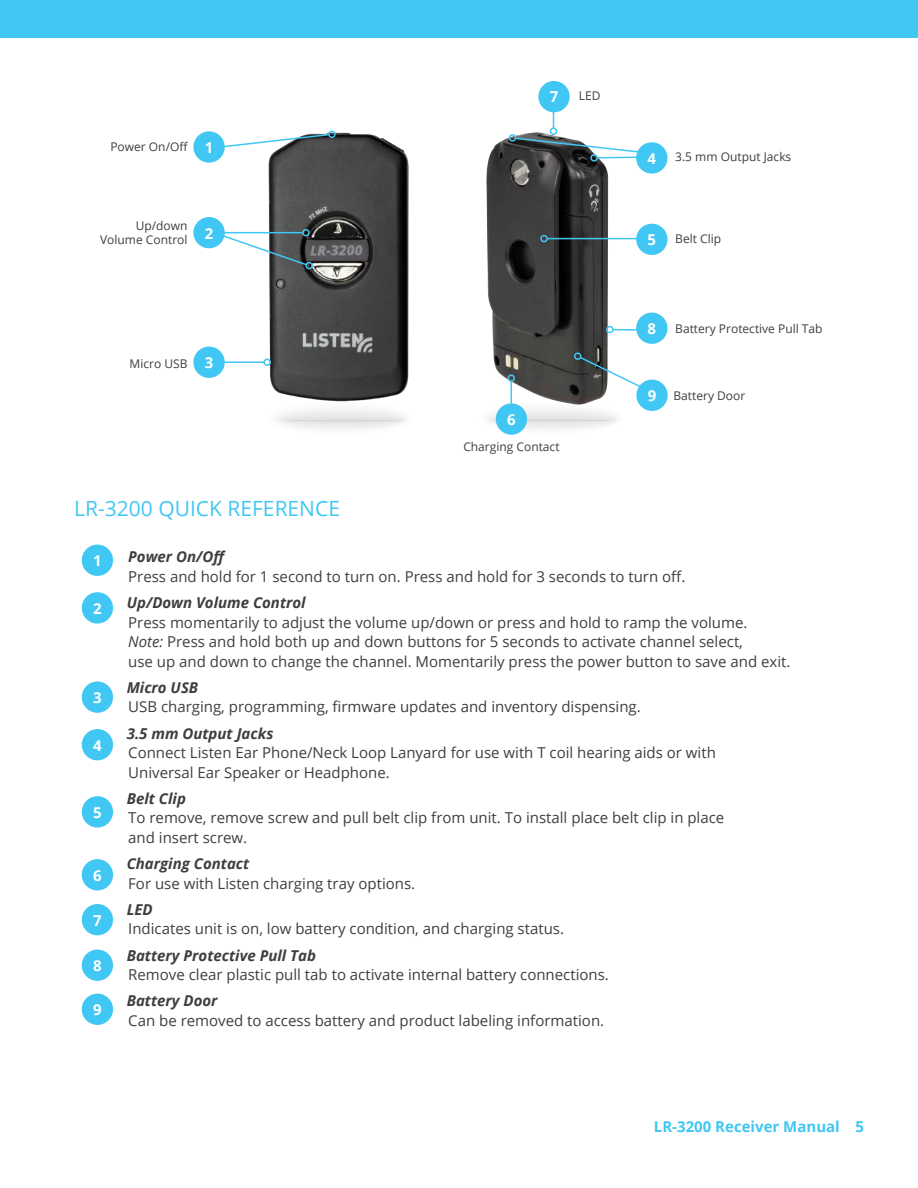
<style>
.page{position:relative;width:918px;height:1188px;background:#fff}
.page>*{position:absolute;margin:0;border:0;box-sizing:border-box;transform-origin:0 0}
.t1{font:21px "Open Sans";color:#40c7f4}
.t2{font:15px/19.5px "Open Sans";color:#3e3e3f}
.t3{font:italic 700 15px "Open Sans";color:#3e3e3f}
.t4{font:700 15px "Open Sans";color:#40c7f4}
.t5{font:700 15px "Open Sans";color:#fff}
.t6{font:12px/14.4px "Open Sans";color:#3e3e3f}
.s1{font-weight:700;font-size:15px;color:#fff}
.s2{font-style:italic}
</style>
<div class="page">
<div style="left:0;top:0;width:918px;height:37px;background:#40c7f4"></div>
<div style="left:82px;top:545px;width:31px;height:31px;background:#40c7f4;border-radius:50%"></div>
<div style="left:82px;top:592px;width:31px;height:32px;background:#40c7f4;border-radius:50%"></div>
<div style="left:82px;top:681px;width:31px;height:32px;background:#40c7f4;border-radius:50%"></div>
<div style="left:82px;top:729px;width:31px;height:31px;background:#40c7f4;border-radius:50%"></div>
<div style="left:82px;top:796px;width:31px;height:32px;background:#40c7f4;border-radius:50%"></div>
<div style="left:82px;top:859px;width:31px;height:31px;background:#40c7f4;border-radius:50%"></div>
<div style="left:82px;top:904px;width:31px;height:31px;background:#40c7f4;border-radius:50%"></div>
<div style="left:82px;top:994px;width:31px;height:31px;background:#40c7f4;border-radius:50%"></div>
<div style="left:82px;top:950px;width:31px;height:31px;background:#40c7f4;border-radius:50%"></div>
<svg style="left:277px;top:412px;width:129px;height:17px"></svg>
<div style="left:286px;top:418px;width:114px;height:5px;background:#e5e5e5;border-radius:50%"></div>
<hr style="left:286px;top:419px;width:114px;height:3px;background:#3d3b3b;border-radius:50%">
<hr style="left:287px;top:419px;width:113px;height:3px;background:#323332;border-radius:50%">
<img style="left:254px;top:132px;width:155px;height:280px">
<svg style="left:219px;top:233px;width:89px;height:34px"></svg>
<div style="left:305px;top:262px;width:8px;height:7px;border:2px solid #40c7f4;border-radius:50%"></div>
<div style="left:193px;top:217px;width:32px;height:31px;background:#40c7f4;border-radius:50%"></div>
<div style="left:193px;top:347px;width:32px;height:31px;background:#40c7f4;border-radius:50%"></div>
<hr style="left:213px;top:362px;width:51px;height:1px;background:#40c7f4">
<div style="left:263px;top:358px;width:8px;height:8px;border:2px solid #40c7f4;border-radius:50%"></div>
<hr style="left:221px;top:232px;width:82px;height:1px;background:#40c7f4">
<div style="left:302px;top:229px;width:8px;height:7px;border:2px solid #40c7f4;border-radius:50%"></div>
<img style="left:486px;top:118px;width:141px;height:233px">
<div style="left:636px;top:224px;width:31px;height:31px;background:#40c7f4;border-radius:50%"></div>
<div style="left:636px;top:380px;width:32px;height:31px;background:#40c7f4;border-radius:50%"></div>
<div style="left:636px;top:313px;width:31px;height:31px;background:#40c7f4;border-radius:50%"></div>
<div style="left:590px;top:154px;width:8px;height:8px;border:2px solid #40c7f4;border-radius:50%"></div>
<hr style="left:547px;top:238px;width:97px;height:1px;background:#40c7f4">
<div style="left:540px;top:235px;width:8px;height:7px;border:2px solid #40c7f4;border-radius:50%"></div>
<svg style="left:553px;top:112px;width:1px;height:16px"></svg>
<div style="left:550px;top:128px;width:7px;height:7px;border:2px solid #40c7f4;border-radius:50%"></div>
<hr style="left:613px;top:329px;width:29px;height:2px;background:#40c7f4">
<svg style="left:605px;top:325px;width:10px;height:10px"></svg>
<svg style="left:488px;top:351px;width:159px;height:84px"></svg>
<div style="left:636px;top:142px;width:31px;height:32px;background:#40c7f4;border-radius:50%"></div>
<svg style="left:514px;top:137px;width:130px;height:22px"></svg>
<div style="left:509px;top:134px;width:7px;height:8px;border:2px solid #40c7f4;border-radius:50%"></div>
<div style="left:193px;top:131px;width:32px;height:32px;background:#40c7f4;border-radius:50%"></div>
<svg style="left:220px;top:133px;width:111px;height:15px"></svg>
<div style="left:328px;top:130px;width:8px;height:8px;border:2px solid #40c7f4;border-radius:50%"></div>
<div style="left:538px;top:81px;width:32px;height:31px;background:#40c7f4;border-radius:50%"></div>
<p class="t6" style="left:110px;top:140px;width:104px">Power On/Off <span class="s1">1</span></p>
<p class="t6" style="left:100px;top:218px;width:115px;text-indent:36px">Up/down<br>Volume Control <sup>2</sup></p>
<p class="t6" style="left:130px;top:356px;width:85px">Micro USB <span class="s1">3</span></p>
<p class="t5" style="left:550px;top:86px;width:10px">7</p>
<p class="t6" style="left:579px;top:88px;width:23px">LED</p>
<p class="t5" style="left:507px;top:409px;width:10px">6</p>
<p class="t6" style="left:463px;top:439px;width:98px">Charging Contact</p>
<p class="t5" style="left:648px;top:148px;width:10px">4</p>
<p class="t6" style="left:675px;top:149px;width:118px">3.5 mm Output Jacks</p>
<p class="t5" style="left:648px;top:229px;width:10px">5</p>
<p class="t6" style="left:675px;top:231px;width:47px">Belt Clip</p>
<p class="t5" style="left:648px;top:318px;width:10px">8</p>
<p class="t6" style="left:675px;top:321px;width:149px">Battery Protective Pull Tab</p>
<p class="t5" style="left:648px;top:385px;width:10px">9</p>
<p class="t6" style="left:673px;top:388px;width:73px">Battery Door</p>
<h1 class="t1" style="left:74px;top:494px;width:267px">LR-3200 QUICK REFERENCE</h1>
<p class="t3" style="left:128px;top:546px;width:101px">Power On/Off</p>
<p class="t2" style="left:128px;top:566px;width:559px">Press and hold for 1 second to turn on. Press and hold for 3 seconds to turn off.</p>
<p class="t3" style="left:127px;top:592px;width:180px">Up/Down Volume Control</p>
<p class="t2" style="left:128px;top:612px;width:664px">Press momentarily to adjust the volume up/down or press and hold to ramp the volume.<br><span class="s2">Note:</span> Press and hold both up and down buttons for 5 seconds to activate channel select,<br>use up and down to change the channel. Momentarily press the power button to save and exit.</p>
<p class="t3" style="left:127px;top:677px;width:73px">Micro USB</p>
<p class="t2" style="left:128px;top:697px;width:514px">USB charging, programming, firmware updates and inventory dispensing.</p>
<p class="t3" style="left:127px;top:723px;width:148px">3.5 mm Output Jacks</p>
<p class="t2" style="left:128px;top:742px;width:589px">Connect Listen Ear Phone/Neck Loop Lanyard for use with T coil hearing aids or with<br>Universal Ear Speaker or Headphone.</p>
<p class="t3" style="left:127px;top:788px;width:61px">Belt Clip</p>
<p class="t2" style="left:128px;top:808px;width:598px">To remove, remove screw and pull belt clip from unit. To install place belt clip in place and insert screw.</p>
<p class="t3" style="left:127px;top:853px;width:124px">Charging Contact</p>
<p class="t2" style="left:128px;top:873px;width:289px">For use with Listen charging tray options.</p>
<p class="t3" style="left:127px;top:899px;width:28px">LED</p>
<p class="t2" style="left:128px;top:919px;width:437px">Indicates unit is on, low battery condition, and charging status.</p>
<p class="t3" style="left:127px;top:945px;width:191px">Battery Protective Pull Tab</p>
<p class="t2" style="left:128px;top:964px;width:482px">Remove clear plastic pull tab to activate internal battery connections.</p>
<p class="t3" style="left:127px;top:990px;width:92px">Battery Door</p>
<p class="t2" style="left:128px;top:1010px;width:477px">Can be removed to access battery and product labeling information.</p>
<p class="t5" style="left:93px;top:550px;width:10px">1</p>
<p class="t5" style="left:93px;top:598px;width:10px">2</p>
<p class="t5" style="left:93px;top:687px;width:10px">3</p>
<p class="t5" style="left:93px;top:735px;width:10px">4</p>
<p class="t5" style="left:93px;top:802px;width:10px">5</p>
<p class="t5" style="left:93px;top:865px;width:10px">6</p>
<p class="t5" style="left:93px;top:909px;width:10px">7</p>
<p class="t5" style="left:93px;top:955px;width:10px">8</p>
<p class="t5" style="left:93px;top:999px;width:10px">9</p>
<p class="t4" style="left:654px;top:1116px;width:212px">LR-3200 Receiver Manual 5</p>
</div>
